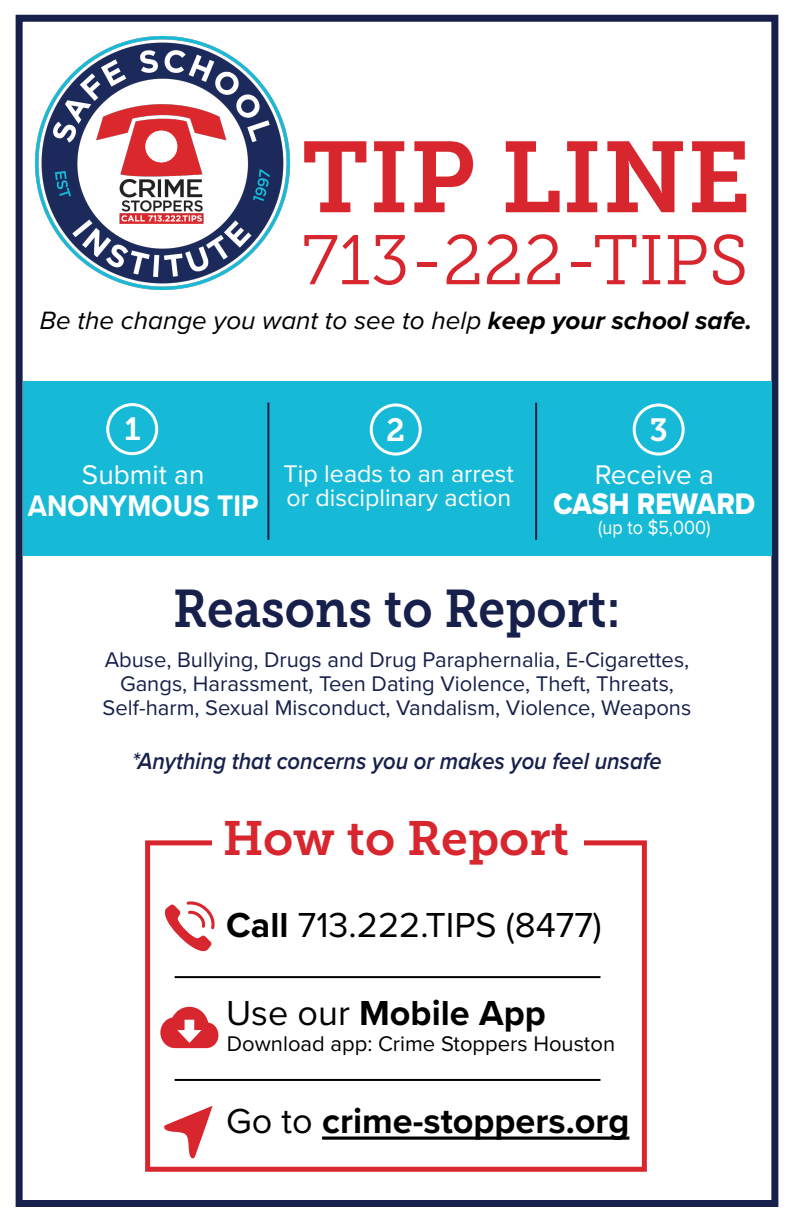
<style>
.page{position:relative;width:792px;height:1224px;background:#fff}
.page>*{position:absolute;margin:0;border:0;box-sizing:border-box;transform-origin:0 0}
.t1{font:100px "Museo Slab 700";color:#d8262e}
.t2{font:70px "Museo Slab 300";color:#d8262e}
.t3{font:52.8px "Museo Slab 700";color:#16204a;scale:.91 1}
.t4{font:48px "Museo Slab 700";color:#d8262e}
.t5{font:700 36px "Proxima Nova";color:#000}
.t6{font:36px "Proxima Nova";color:#000}
.t7{font:32px "Museo Slab 700";color:#fff}
.t8{font:700 30.8px "Proxima Nova";color:#fff;scale:.91 1}
.t9{font:30.8px "Proxima Nova Extrabld";color:#fff;scale:.91 1}
.t10{font:28px "Proxima Nova";color:#fff}
.t11{font:italic 26px "Proxima Nova";color:#000}
.t12{font:25px/24px "Proxima Nova";color:#fff}
.t13{font:italic 600 24.2px "Proxima Nova";color:#16204a;scale:.91 1}
.t14{font:22px/24px "Proxima Nova";color:#16204a;text-align:center}
.t15{font:22px "Proxima Nova";color:#000}
.t16{font:19.8px "Proxima Nova";color:#fff;scale:.91 1}
.s1{font-weight:700}
.s2{font-weight:400}
</style>
<div class="page">
<div style="left:16px;top:15px;width:762px;height:1192px;border:7px solid #16204a"></div>
<img style="left:36px;top:36px;width:254px;height:254px">
<div style="left:145px;top:840px;width:502px;height:332px;border:5px solid #d8262e"></div>
<svg style="left:165px;top:901px;width:50px;height:50px"></svg>
<svg style="left:160px;top:1007px;width:58px;height:41px"></svg>
<svg style="left:164px;top:1106px;width:49px;height:53px"></svg>
<div style="left:213px;top:802px;width:371px;height:77px;background:#fff"></div>
<hr style="left:322px;top:1137px;width:307px;height:3px;background:#000">
<hr style="left:175px;top:1079px;width:425px;height:2px;background:#000">
<hr style="left:175px;top:976px;width:425px;height:2px;background:#000">
<div style="left:23px;top:382px;width:748px;height:174px;background:#16bad7"></div>
<div style="left:106px;top:403px;width:52px;height:52px;border:3px solid #fff;border-radius:50%"></div>
<div style="left:370px;top:404px;width:52px;height:52px;border:3px solid #fff;border-radius:50%"></div>
<div style="left:633px;top:404px;width:52px;height:52px;border:3px solid #fff;border-radius:50%"></div>
<hr style="left:267px;top:403px;width:2px;height:137px;background:#16204a">
<hr style="left:535px;top:403px;width:2px;height:137px;background:#16204a">
<h1 class="t1" style="left:302px;top:121px;width:451px">TIP LINE</h1>
<h2 class="t2" style="left:302px;top:222px;width:449px">713-222-TIPS</h2>
<p class="t11" style="left:40px;top:301px;width:714px">Be the change you want to see to help <span class="s1">keep your school safe.</span></p>
<h3 class="t7" style="left:125px;top:411px;width:18px">1</h3>
<h3 class="t7" style="left:386px;top:411px;width:21px">2</h3>
<h3 class="t7" style="left:650px;top:412px;width:20px">3</h3>
<p class="t10" style="left:82px;top:454px;width:124px">Submit an</p>
<h3 class="t8" style="left:28px;top:483px;width:255px">ANONYMOUS TIP</h3>
<p class="t12" style="left:284px;top:461px;width:232px">Tip leads to an arrest or disciplinary action</p>
<p class="t10" style="left:595px;top:454px;width:121px">Receive a</p>
<h3 class="t9" style="left:553px;top:481px;width:223px">CASH REWARD</h3>
<p class="t16" style="left:598px;top:513px;width:125px">(up to $5,000)</p>
<h3 class="t3" style="left:173px;top:579px;width:493px">Reasons to Report:</h3>
<p class="t14" style="left:103px;top:647px;width:590px">Abuse, Bullying, Drugs and Drug Paraphernalia, E-Cigarettes,<br>Gangs, Harassment, Teen Dating Violence, Theft, Threats,<br>Self-harm, Sexual Misconduct, Vandalism, Violence, Weapons</p>
<p class="t13" style="left:132px;top:743px;width:584px">*Anything that concerns you or makes you feel unsafe</p>
<h3 class="t4" style="left:223px;top:811px;width:348px">How to Report</h3>
<h3 class="t6" style="left:226px;top:898px;width:377px"><span class="s1">Call</span> 713.222.TIPS (8477)</h3>
<h3 class="t5" style="left:226px;top:986px;width:321px"><span class="s2">Use our</span> Mobile App</h3>
<p class="t15" style="left:227px;top:1028px;width:390px">Download app: Crime Stoppers Houston</p>
<h3 class="t5" style="left:226px;top:1094px;width:405px"><span class="s2">Go to</span> crime-stoppers.org</h3>
</div>
